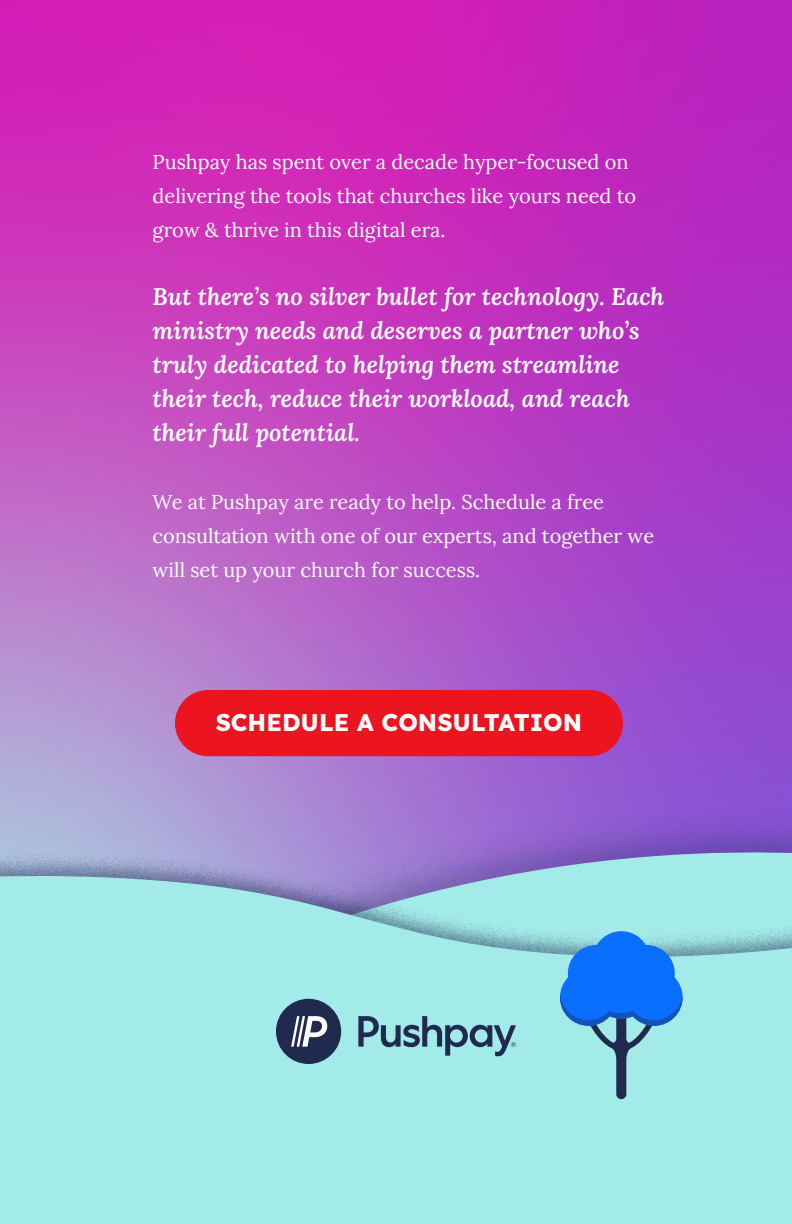
<style>
.page{position:relative;width:792px;height:1224px;background:#fff}
.page>*{position:absolute;margin:0;border:0;box-sizing:border-box;transform-origin:0 0}
.t1{font:italic 600 24px/34px "Lora";color:#fff}
.t2{font:700 24px "Lexend";color:#fff}
.t3{font:20px/34px "Lora";color:#fff}
</style>
<div class="page">
<img style="left:0;top:0;width:792px;height:809px">
<div style="left:0;top:809px;width:792px;height:328px;background:#1e2851;opacity:.31"></div>
<div style="left:0;top:852px;width:792px;height:372px;background:#1e2851;opacity:.5"></div>
<div style="left:0;top:875px;width:792px;height:349px;background:#a3ebe8"></div>
<svg style="left:560px;top:931px;width:123px;height:168px;background:#59a7e5"></svg>
<div style="left:175px;top:690px;width:448px;height:66px;background:#eb141f;border-radius:33px"></div>
<div style="left:276px;top:999px;width:65px;height:65px;background:#20294e;border-radius:50%"></div>
<svg style="left:291px;top:1016px;width:36px;height:31px"></svg>
<svg style="left:358px;top:1016px;width:158px;height:40px;background:#78acb6"></svg>
<p class="t3" style="left:153px;top:143px;width:485px">Pushpay has spent over a decade hyper-focused on delivering the tools that churches like yours need to grow &amp; thrive in this digital era.</p>
<p class="t1" style="left:153px;top:279px;width:513px">But there’s no silver bullet for technology. Each ministry needs and deserves a partner who’s truly dedicated to helping them streamline their tech, reduce their workload, and reach their full potential.</p>
<p class="t3" style="left:153px;top:483px;width:503px">We at Pushpay are ready to help. Schedule a free consultation with one of our experts, and together we will set up your church for success.</p>
<p class="t2" style="left:216px;top:703px;width:368px">SCHEDULE A CONSULTATION</p>
</div>
